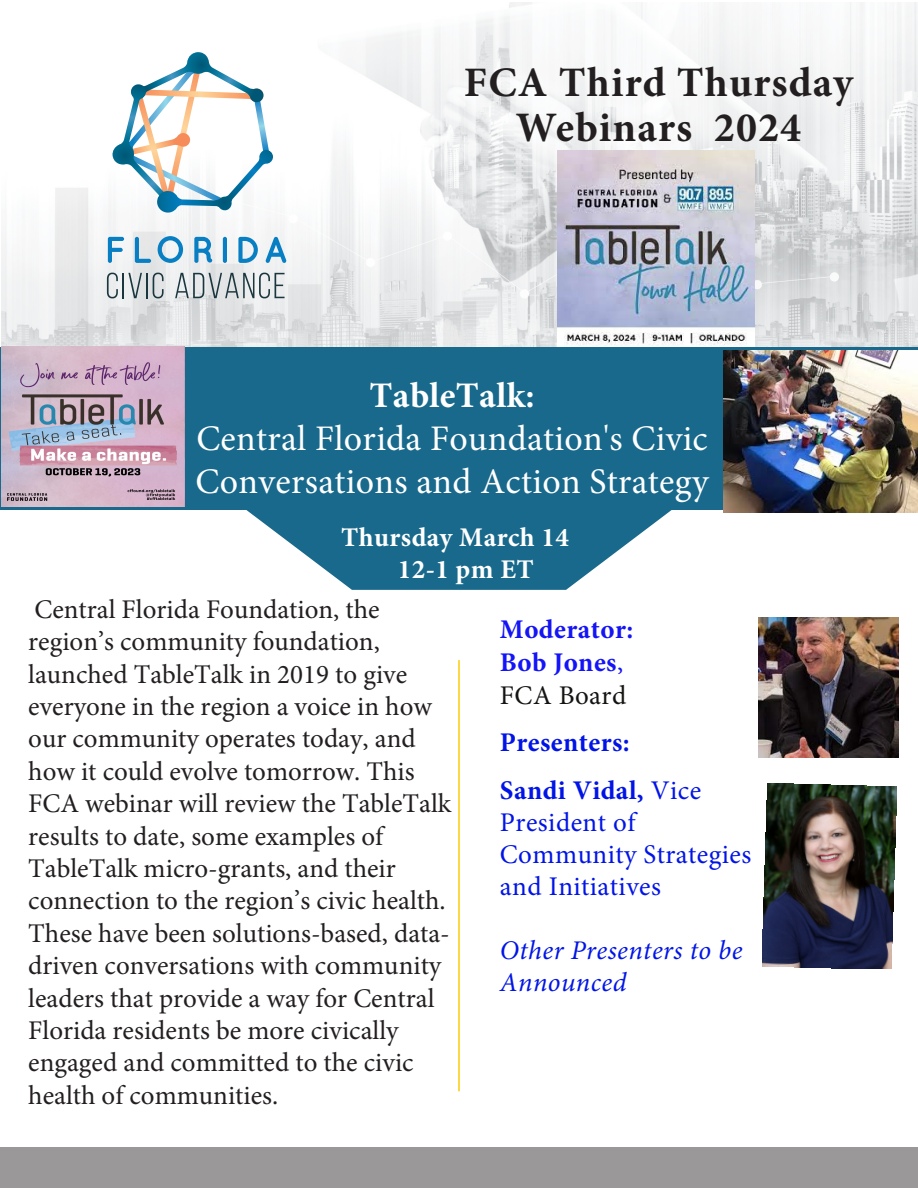
<style>
.page{position:relative;width:918px;height:1188px;background:#fff}
.page>*{position:absolute;margin:0;border:0;box-sizing:border-box;transform-origin:0 0}
.t1{font:700 42px/45.3px "Minion Pro";letter-spacing:.025em;color:#231f20;text-align:center}
.t2{font:36px/43.3px "Minion Pro";letter-spacing:.01em;color:#fff}
.t3{font:700 36px "Minion Pro";letter-spacing:.01em;color:#fff}
.t4{font:27px/32.4px "Minion Pro";color:#231f20}
.t5{font:27px/32.1px "Minion Pro";letter-spacing:.015em;color:#0014e7}
.t6{font:italic 27px/32.1px "Minion Pro";letter-spacing:.015em;color:#0014e7}
.t7{font:700 27px/32.5px "Minion Pro";letter-spacing:.015em;color:#1414f5}
.t8{font:700 27px/47.4px "Minion Pro";letter-spacing:.015em;color:#0014e7}
.t9{font:700 27px/32.4px "Minion Pro";letter-spacing:.015em;color:#fff}
.s1{color:#1414f9}
.s2{font-weight:400;color:#1414f9}
.s3{font-weight:400;color:#141413}
.s4{font-weight:400}
</style>
<div class="page">
<div style="left:0;top:1148px;width:918px;height:40px;background:#9a9898"></div>
<svg style="left:246px;top:510px;width:426px;height:80px;fill:#18698b"></svg>
<img style="left:2px;top:3px;width:916px;height:345px">
<svg style="left:108px;top:237px;width:16px;height:26px"></svg>
<svg style="left:135px;top:237px;width:16px;height:26px"></svg>
<svg style="left:158px;top:236px;width:25px;height:27px"></svg>
<svg style="left:194px;top:237px;width:18px;height:26px"></svg>
<hr style="left:223px;top:237px;width:4px;height:26px;background:#097fc3;border-radius:2px">
<svg style="left:238px;top:237px;width:20px;height:26px"></svg>
<svg style="left:265px;top:237px;width:22px;height:26px"></svg>
<svg style="left:107px;top:273px;width:11px;height:25px"></svg>
<hr style="left:122px;top:273px;width:2px;height:25px;background:#1a3740">
<svg style="left:128px;top:273px;width:14px;height:25px"></svg>
<hr style="left:146px;top:273px;width:2px;height:25px;background:#1a3740">
<svg style="left:153px;top:273px;width:11px;height:25px"></svg>
<svg style="left:175px;top:273px;width:110px;height:25px;background:#b8c0c2"></svg>
<svg style="left:112px;top:52px;width:161px;height:162px"></svg>
<div style="left:0;top:348px;width:918px;height:162px;background:#18698b"></div>
<hr style="left:458px;top:660px;width:2px;height:431px;background:#fdcc09">
<img style="left:557px;top:150px;width:197px;height:197px">
<img style="left:759px;top:617px;width:140px;height:140px">
<img style="left:724px;top:351px;width:194px;height:162px">
<img style="left:2px;top:347px;width:182px;height:160px">
<img style="left:762px;top:784px;width:135px;height:185px">
<h1 class="t1" style="left:464px;top:59px;width:391px">FCA Third Thursday<br>Webinars 2024</h1>
<h2 class="t3" style="left:370px;top:370px;width:167px">TableTalk:</h2>
<h2 class="t2" style="left:196px;top:417px;width:514px">Central Florida Foundation's Civic<br>Conversations and Action Strategy</h2>
<p class="t9" style="left:398px;top:521px;width:173px;text-indent:-57px">Thursday March 14<br>12-1 pm ET</p>
<p class="t4" style="left:28px;top:593px;width:425px">Central Florida Foundation, the region’s community foundation, launched TableTalk in 2019 to give everyone in the region a voice in how our community operates today, and how it could evolve tomorrow. This FCA webinar will review the TableTalk results to date, some examples of TableTalk micro-grants, and their connection to the region’s civic health.<br>These have been solutions-based, data&shy;driven conversations with community leaders that provide a way for Central Florida residents be more civically engaged and committed to the civic health of communities.</p>
<p class="t7" style="left:500px;top:613px;width:135px">Moderator:<br><span class="s1">Bob Jones</span><span class="s2">,<br></span><span class="s3">FCA Board</span></p>
<p class="t8" style="left:500px;top:719px;width:203px">Presenters:<br>Sandi Vidal, <span class="s4">Vice</span></p>
<p class="t5" style="left:500px;top:806px;width:253px">President of<br>Community Strategies and Initiatives</p>
<p class="t6" style="left:500px;top:934px;width:244px">Other Presenters to be<br>Announced</p>
</div>
